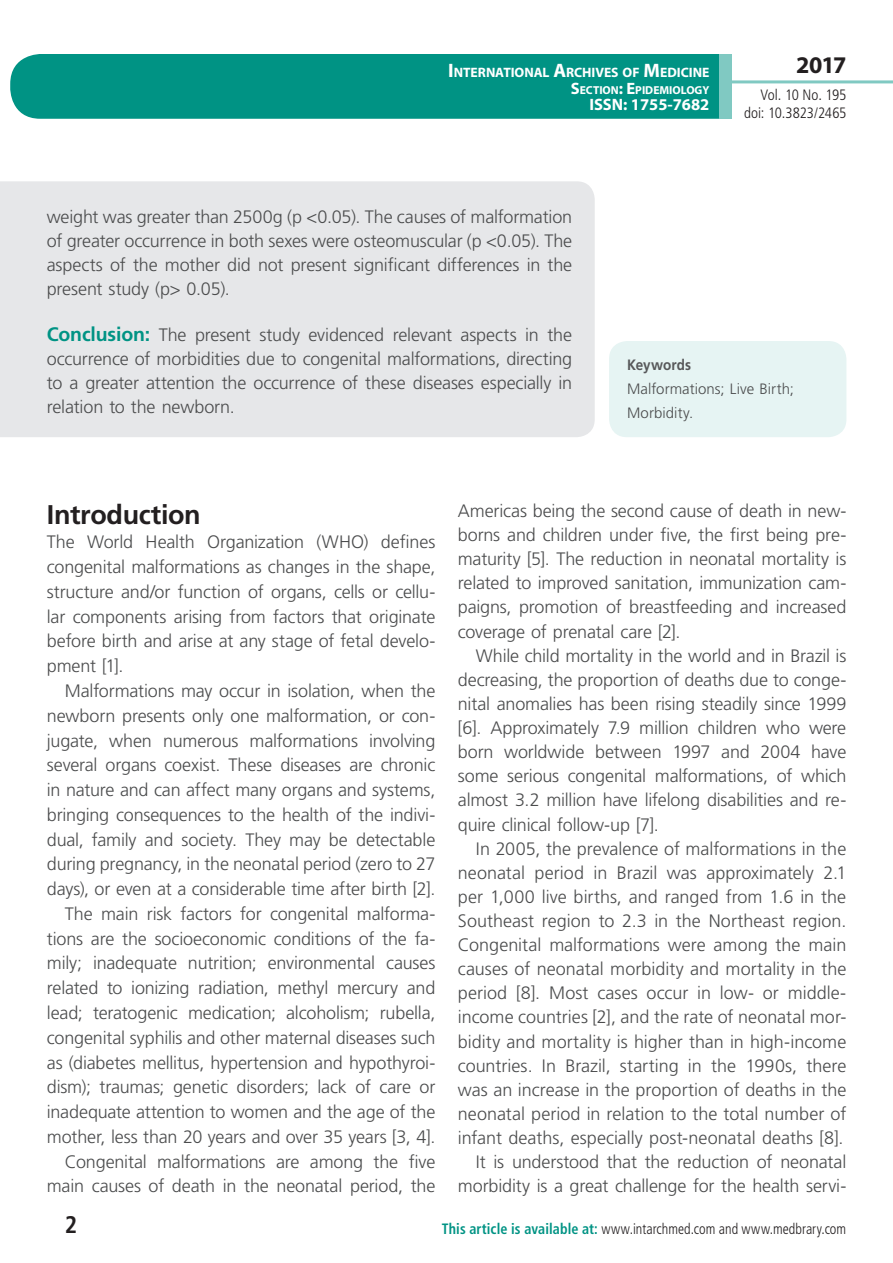
<style>
.page{position:relative;width:893px;height:1263px;background:#fff}
.page>*{position:absolute;margin:0;border:0;box-sizing:border-box;transform-origin:0 0}
.t1{font:700 27px "Frutiger LT Std";letter-spacing:-.015em;color:#231f20}
.t2{font:700 24px "Myriad Pro";color:#231f20}
.t3{font:700 condensed 24px "Frutiger LT Std";color:#231f20}
.t4{font:300 18px/24.2px "Frutiger LT Std";letter-spacing:-.01em;color:#4b4c4d;text-align:justify}
.t5{font:700 16.5px "Myriad Pro";color:#fff}
.t6{font:300 condensed 15px "Frutiger LT Std";color:#231f20;scale:.94 1}
.t7{font:300 15px/24px "Frutiger LT Std";letter-spacing:.005em;color:#4b4c4d}
.t8{font:300 condensed 15px/18px "Frutiger LT Std";color:#231f20;text-align:right}
.t9{font:700 15px "Frutiger LT Std";letter-spacing:.005em;color:#57585a;scale:.9 1}
.t10{font:700 13.65px "Myriad Pro";letter-spacing:-.005em;color:#fff}
.t11{font:700 11.55px "Myriad Pro";color:#fff}
.s1{font-size:19.5px}
.s2{font-size:16.5px}
.s3{font-weight:700;font-size:19.5px;color:#009384}
.s4{font-weight:700;color:#009384}
</style>
<div class="page">
<div style="left:10px;top:54px;width:775px;height:65px;background:#009384;border-radius:30px"></div>
<div style="left:732px;top:0;width:161px;height:157px;background:#fff"></div>
<hr style="left:730px;top:80px;width:163px;height:3px;background:#80c9c2">
<div style="left:719px;top:54px;width:13px;height:65px;background:#80c9c2"></div>
<div style="left:0;top:181px;width:595px;height:256px;background:#e6e7e9"></div>
<div style="left:609px;top:341px;width:237px;height:96px;background:#e6f4f3;border-radius:18px"></div>
<p class="t10" style="left:448px;top:64px;width:263px"><span class="s1">I</span>NTERNATIONAL <span class="s1">A</span>RCHIVES OF <span class="s1">M</span>EDICINE</p>
<p class="t11" style="left:571px;top:82px;width:140px"><span class="s2">S</span>ECTION<span class="s2">: E</span>PIDEMIOLOGY</p>
<p class="t5" style="left:589px;top:94px;width:122px">ISSN: 1755-7682</p>
<h2 class="t2" style="left:796px;top:49px;width:52px">2017</h2>
<p class="t8" style="left:744px;top:86px;width:104px">Vol. 10 No. 195 doi: 10.3823/2465</p>
<p class="t4" style="left:47px;top:205px;width:527px">weight was greater than 2500g (p &lt;0.05). The causes of malformation of greater occurrence in both sexes were osteomuscular (p &lt;0.05). The aspects of the mother did not present significant differences in the present study (p&gt; 0.05).</p>
<p class="t4" style="left:47px;top:323px;width:527px"><span class="s3">Conclusion:</span> The present study evidenced relevant aspects in the occurrence of morbidities due to congenital malformations, directing to a greater attention the occurrence of these diseases especially in relation to the newborn.</p>
<p class="t9" style="left:627px;top:356px;width:73px">Keywords</p>
<p class="t7" style="left:627px;top:377px;width:168px">Malformations; Live Birth;<br>Morbidity.</p>
<h1 class="t1" style="left:47px;top:498px;width:155px">Introduction</h1>
<p class="t4" style="left:47px;top:530px;width:390px;line-height:24.8px">The World Health Organization (WHO) defines congenital malformations as changes in the shape, structure and/or function of organs, cells or cellu&shy;lar components arising from factors that originate before birth and arise at any stage of fetal develo&shy;pment [1].</p>
<p class="t4" style="left:47px;top:679px;width:390px;line-height:24.8px;text-align:right">Malformations may occur in isolation, when the newborn presents only one malformation, or con&shy;jugate, when numerous malformations involving several organs coexist. These diseases are chronic in nature and can affect many organs and systems, bringing consequences to the health of the indivi&shy;dual, family and society. They may be detectable during pregnancy, in the neonatal period (zero to 27 days), or even at a considerable time after birth [2].<br>The main risk factors for congenital malforma&shy;tions are the socioeconomic conditions of the fa&shy;mily; inadequate nutrition; environmental causes related to ionizing radiation, methyl mercury and lead; teratogenic medication; alcoholism; rubella, congenital syphilis and other maternal diseases such as (diabetes mellitus, hypertension and hypothyroi&shy;dism); traumas; genetic disorders; lack of care or inadequate attention to women and the age of the mother, less than 20 years and over 35 years [3, 4].<br>Congenital malformations are among the five main causes of death in the neonatal period, the</p>
<p class="t4" style="left:458px;top:499px;width:390px">Americas being the second cause of death in new&shy;borns and children under five, the first being pre&shy;maturity [5]. The reduction in neonatal mortality is related to improved sanitation, immunization cam&shy;paigns, promotion of breastfeeding and increased coverage of prenatal care [2].</p>
<p class="t4" style="left:458px;top:644px;width:390px;text-indent:18px">While child mortality in the world and in Brazil is decreasing, the proportion of deaths due to conge&shy;nital anomalies has been rising steadily since 1999 [6]. Approximately 7.9 million children who were born worldwide between 1997 and 2004 have some serious congenital malformations, of which almost 3.2 million have lifelong disabilities and re&shy;quire clinical follow-up [7].</p>
<p class="t4" style="left:458px;top:836px;width:390px;text-align:right">In 2005, the prevalence of malformations in the neonatal period in Brazil was approximately 2.1 per 1,000 live births, and ranged from 1.6 in the Southeast region to 2.3 in the Northeast region.<br>Congenital malformations were among the main causes of neonatal morbidity and mortality in the period [8]. Most cases occur in low- or middle&shy;income countries [2], and the rate of neonatal mor&shy;bidity and mortality is higher than in high-income countries. In Brazil, starting in the 1990s, there was an increase in the proportion of deaths in the neonatal period in relation to the total number of infant deaths, especially post-neonatal deaths [8].<br>It is understood that the reduction of neonatal morbidity is a great challenge for the health servi-</p>
<h2 class="t3" style="left:65px;top:1210px;width:14px">2</h2>
<p class="t6" style="left:442px;top:1220px;width:432px"><span class="s4">This article is available at:</span> www.intarchmed.com and www.medbrary.com</p>
</div>
